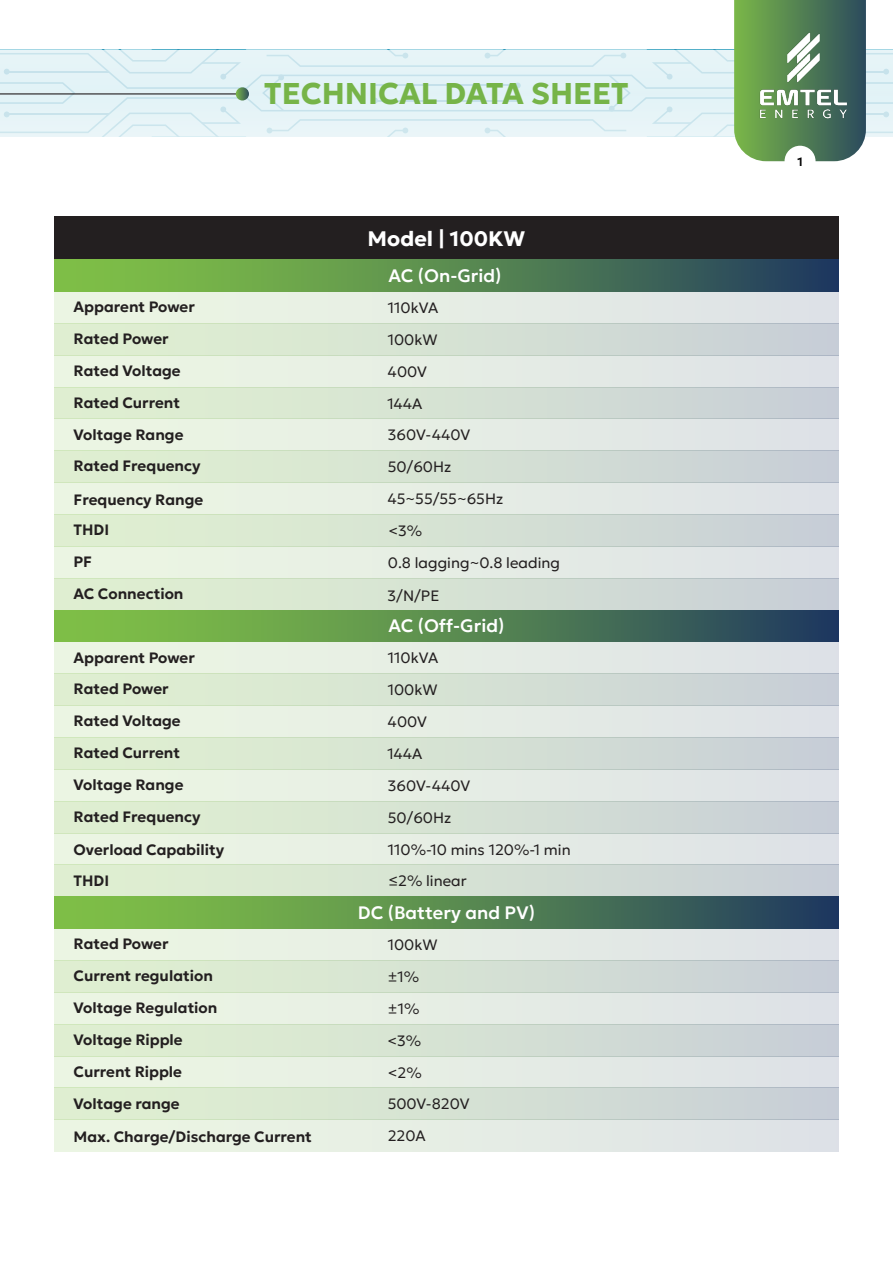
<style>
.page{position:relative;width:893px;height:1263px;background:#fff}
.page>*{position:absolute;margin:0;border:0;box-sizing:border-box;transform-origin:0 0}
.t1{font:700 30px "Geologica";color:#76b448}
.t2{font:700 21px "Geologica";color:#fff}
.t3{font:500 18px "Geologica";color:#fff}
.t4{font:600 15px "Geologica";color:#231f20}
.t5{font:300 15px "Geologica";color:#231f20}
.t6{font:600 12px "Geologica";color:#000}
</style>
<div class="page">
<div style="left:54px;top:216px;width:785px;height:44px;background:#231f20"></div>
<div style="left:54px;top:291px;width:785px;height:32px;background:#e6eee4"></div>
<div style="left:54px;top:260px;width:785px;height:31px;background:linear-gradient(to right,#89ce44,#24405e)"></div>
<div style="left:54px;top:323px;width:785px;height:32px;background:linear-gradient(to right,#e1f2d0,#c8cfd7)"></div>
<div style="left:54px;top:355px;width:785px;height:32px;background:#e6eee4"></div>
<div style="left:54px;top:387px;width:785px;height:32px;background:linear-gradient(to right,#e1f2d0,#c8cfd7)"></div>
<div style="left:54px;top:419px;width:785px;height:32px;background:#e6eee4"></div>
<div style="left:54px;top:451px;width:785px;height:32px;background:linear-gradient(to right,#e1f2d0,#c8cfd7)"></div>
<div style="left:54px;top:546px;width:785px;height:32px;background:#e6eee4"></div>
<div style="left:54px;top:483px;width:785px;height:31px;background:#e6eee4"></div>
<div style="left:54px;top:514px;width:785px;height:32px;background:linear-gradient(to right,#e1f2d0,#c8cfd7)"></div>
<div style="left:54px;top:578px;width:785px;height:32px;background:linear-gradient(to right,#e1f2d0,#c8cfd7)"></div>
<div style="left:54px;top:642px;width:785px;height:32px;background:#e6eee4"></div>
<div style="left:54px;top:610px;width:785px;height:32px;background:linear-gradient(to right,#89ce44,#24405e)"></div>
<div style="left:54px;top:674px;width:785px;height:32px;background:linear-gradient(to right,#e1f2d0,#c8cfd7)"></div>
<div style="left:54px;top:706px;width:785px;height:31px;background:#e6eee4"></div>
<div style="left:54px;top:737px;width:785px;height:32px;background:linear-gradient(to right,#e1f2d0,#c8cfd7)"></div>
<div style="left:54px;top:769px;width:785px;height:32px;background:#e6eee4"></div>
<div style="left:54px;top:801px;width:785px;height:32px;background:linear-gradient(to right,#e1f2d0,#c8cfd7)"></div>
<div style="left:54px;top:833px;width:785px;height:32px;background:#e6eee4"></div>
<div style="left:54px;top:865px;width:785px;height:32px;background:linear-gradient(to right,#e1f2d0,#c8cfd7)"></div>
<div style="left:54px;top:929px;width:785px;height:31px;background:#e6eee4"></div>
<div style="left:54px;top:897px;width:785px;height:32px;background:linear-gradient(to right,#89ce44,#24405e)"></div>
<div style="left:54px;top:960px;width:785px;height:32px;background:linear-gradient(to right,#e1f2d0,#c8cfd7)"></div>
<div style="left:54px;top:992px;width:785px;height:32px;background:#e6eee4"></div>
<div style="left:54px;top:1024px;width:785px;height:32px;background:linear-gradient(to right,#e1f2d0,#c8cfd7)"></div>
<div style="left:54px;top:1056px;width:785px;height:32px;background:#e6eee4"></div>
<div style="left:54px;top:1088px;width:785px;height:32px;background:linear-gradient(to right,#e1f2d0,#c8cfd7)"></div>
<div style="left:54px;top:1120px;width:785px;height:31px;background:#e6eee4"></div>
<svg style="left:0;top:0;width:893px;height:161px"></svg>
<img style="left:747px;top:18px;width:106px;height:119px">
<div style="left:784px;top:146px;width:31px;height:31px;background:#fff;border-radius:50%"></div>
<h1 class="t1" style="left:264px;top:67px;width:366px">TECHNICAL DATA SHEET</h1>
<h2 class="t2" style="left:368px;top:220px;width:159px">Model | 100KW</h2>
<p class="t3" style="left:389px;top:260px;width:114px">AC (On-Grid)</p>
<p class="t4" style="left:74px;top:294px;width:123px">Apparent Power</p>
<p class="t5" style="left:388px;top:295px;width:52px">110kVA</p>
<p class="t4" style="left:74px;top:325px;width:97px">Rated Power</p>
<p class="t5" style="left:388px;top:327px;width:52px">100kW</p>
<p class="t4" style="left:74px;top:357px;width:109px">Rated Voltage</p>
<p class="t5" style="left:388px;top:359px;width:40px">400V</p>
<p class="t4" style="left:74px;top:389px;width:108px">Rated Current</p>
<p class="t5" style="left:387px;top:390px;width:36px">144A</p>
<p class="t4" style="left:74px;top:421px;width:111px">Voltage Range</p>
<p class="t5" style="left:388px;top:422px;width:84px">360V-440V</p>
<p class="t4" style="left:74px;top:453px;width:129px">Rated Frequency</p>
<p class="t5" style="left:388px;top:454px;width:65px">50/60Hz</p>
<p class="t4" style="left:74px;top:486px;width:131px">Frequency Range</p>
<p class="t5" style="left:388px;top:486px;width:117px">45~55/55~65Hz</p>
<p class="t4" style="left:74px;top:517px;width:37px">THDI</p>
<p class="t5" style="left:388px;top:518px;width:35px">&lt;3%</p>
<p class="t4" style="left:74px;top:548px;width:20px">PF</p>
<p class="t5" style="left:388px;top:550px;width:174px">0.8 lagging~0.8 leading</p>
<p class="t4" style="left:74px;top:580px;width:111px">AC Connection</p>
<p class="t5" style="left:387px;top:583px;width:53px">3/N/PE</p>
<p class="t3" style="left:389px;top:610px;width:117px">AC (Off-Grid)</p>
<p class="t4" style="left:74px;top:644px;width:123px">Apparent Power</p>
<p class="t5" style="left:388px;top:645px;width:52px">110kVA</p>
<p class="t4" style="left:74px;top:676px;width:97px">Rated Power</p>
<p class="t5" style="left:388px;top:677px;width:52px">100kW</p>
<p class="t4" style="left:74px;top:708px;width:109px">Rated Voltage</p>
<p class="t5" style="left:388px;top:709px;width:40px">400V</p>
<p class="t4" style="left:74px;top:740px;width:108px">Rated Current</p>
<p class="t5" style="left:387px;top:741px;width:36px">144A</p>
<p class="t4" style="left:74px;top:771px;width:111px">Voltage Range</p>
<p class="t5" style="left:388px;top:773px;width:84px">360V-440V</p>
<p class="t4" style="left:74px;top:803px;width:129px">Rated Frequency</p>
<p class="t5" style="left:388px;top:804px;width:65px">50/60Hz</p>
<p class="t4" style="left:74px;top:837px;width:152px">Overload Capability</p>
<p class="t5" style="left:388px;top:836px;width:184px">110%-10 mins 120%-1 min</p>
<p class="t4" style="left:74px;top:867px;width:37px">THDI</p>
<p class="t5" style="left:388px;top:868px;width:80px">≤2% linear</p>
<p class="t3" style="left:358px;top:897px;width:179px">DC (Battery and PV)</p>
<p class="t4" style="left:74px;top:931px;width:97px">Rated Power</p>
<p class="t5" style="left:388px;top:932px;width:52px">100kW</p>
<p class="t4" style="left:74px;top:962px;width:141px">Current regulation</p>
<p class="t5" style="left:388px;top:964px;width:33px">±1%</p>
<p class="t4" style="left:74px;top:994px;width:145px">Voltage Regulation</p>
<p class="t5" style="left:388px;top:996px;width:33px">±1%</p>
<p class="t4" style="left:74px;top:1026px;width:111px">Voltage Ripple</p>
<p class="t5" style="left:387px;top:1027px;width:35px">&lt;3%</p>
<p class="t4" style="left:74px;top:1058px;width:110px">Current Ripple</p>
<p class="t5" style="left:388px;top:1059px;width:35px">&lt;2%</p>
<p class="t4" style="left:74px;top:1090px;width:108px">Voltage range</p>
<p class="t5" style="left:388px;top:1091px;width:83px">500V-820V</p>
<p class="t4" style="left:74px;top:1123px;width:240px">Max. Charge/Discharge Current</p>
<p class="t5" style="left:388px;top:1123px;width:39px">220A</p>
<p class="t6" style="left:797px;top:151px;width:7px">1</p>
</div>
